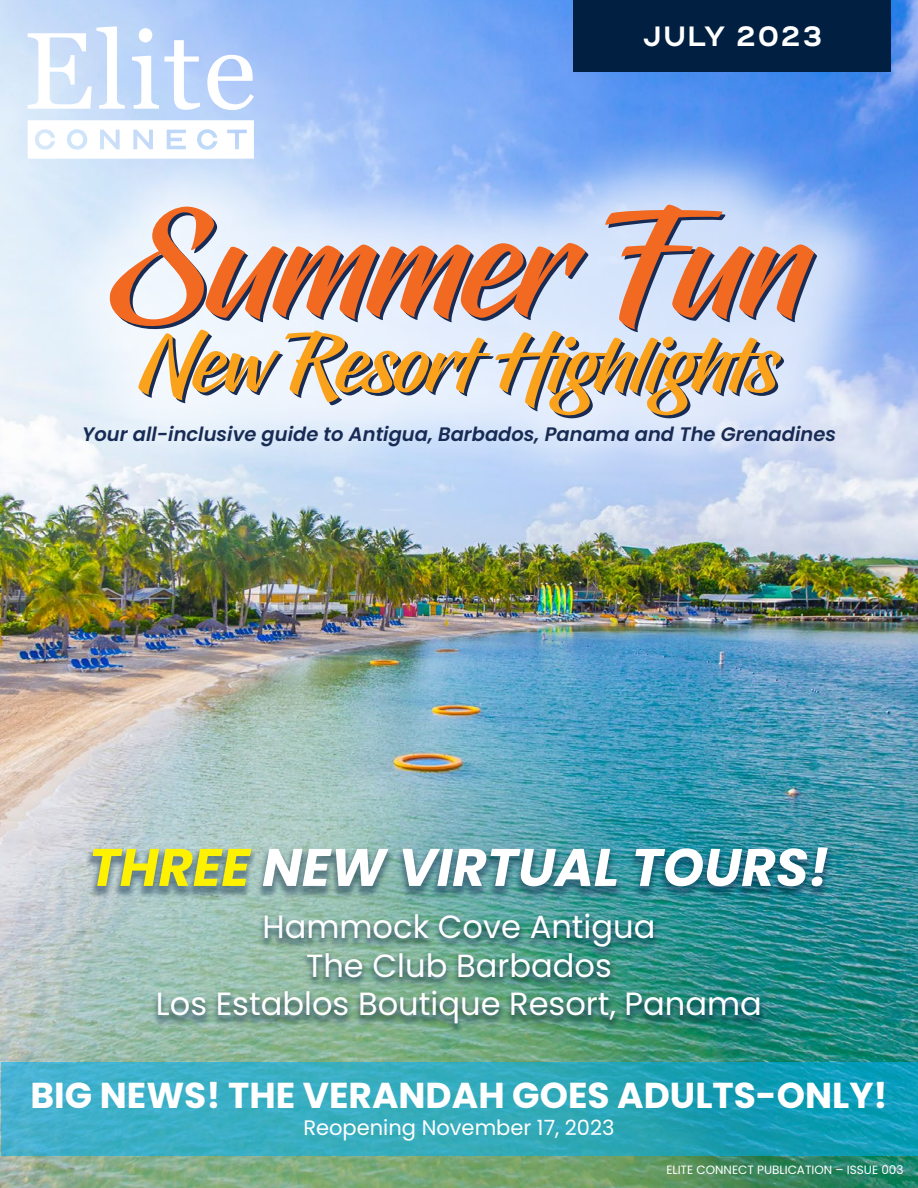
<style>
.page{position:relative;width:918px;height:1188px;background:#fff}
.page>*{position:absolute;margin:0;border:0;box-sizing:border-box;transform-origin:0 0}
.t1{font:148.5px "Hughs";color:#f26921}
.t2{font:82.5px "Hughs";color:#faa21b}
.t3{font:italic 700 52.8px "Poppins";color:#fff}
.t4{font:39px "Optician Sans";color:#fff}
.t5{font:700 36px "Poppins";color:#fff}
.t6{font:32.1px/38.5px "Poppins";color:#fff;text-align:center}
.t7{font:21px "Poppins";color:#fff}
.t8{font:italic 600 19.5px "Poppins";color:#182b54}
.t9{font:12px "Poppins";color:#fff}
.s1{color:#fff200}
</style>
<div class="page">
<img style="left:0;top:0;width:918px;height:1188px">
<svg style="left:28px;top:26px;width:97px;height:83px"></svg>
<svg style="left:132px;top:28px;width:68px;height:82px"></svg>
<svg style="left:207px;top:55px;width:47px;height:55px"></svg>
<svg style="left:28px;top:120px;width:226px;height:39px"></svg>
<div style="left:574px;top:0;width:317px;height:71px;background:#001f41"></div>
<div style="left:38px;top:125px;width:870px;height:377px;background:#fff;opacity:.69"></div>
<svg style="left:1px;top:1062px;width:917px;height:94px;background:#2da8be"></svg>
<div style="left:152px;top:912px;width:615px;height:123px;background:#001f41;opacity:.42"></div>
<div style="left:86px;top:846px;width:749px;height:53px;background:#001f41;opacity:.42"></div>
<p class="t4" style="left:642px;top:18px;width:183px">JULY 2023</p>
<h1 class="t1" style="left:112px;top:178px;width:695px">Summer Fun</h1>
<h2 class="t2" style="left:140px;top:315px;width:638px">New Resort Highlights</h2>
<p class="t8" style="left:82px;top:423px;width:756px">Your all-inclusive guide to Antigua, Barbados, Panama and The Grenadines</p>
<h3 class="t3" style="left:89px;top:837px;width:742px"><span class="s1">THREE</span> NEW VIRTUAL TOURS!</h3>
<p class="t6" style="left:156px;top:908px;width:608px">Hammock Cove Antigua<br>The Club Barbados<br>Los Establos Boutique Resort, Panama</p>
<p class="t5" style="left:30px;top:1075px;width:859px">BIG NEWS! THE VERANDAH GOES ADULTS-ONLY!</p>
<p class="t7" style="left:303px;top:1116px;width:313px">Reopening November 17, 2023</p>
<p class="t9" style="left:666px;top:1162px;width:239px">ELITE CONNECT PUBLICATION – ISSUE 003</p>
</div>
